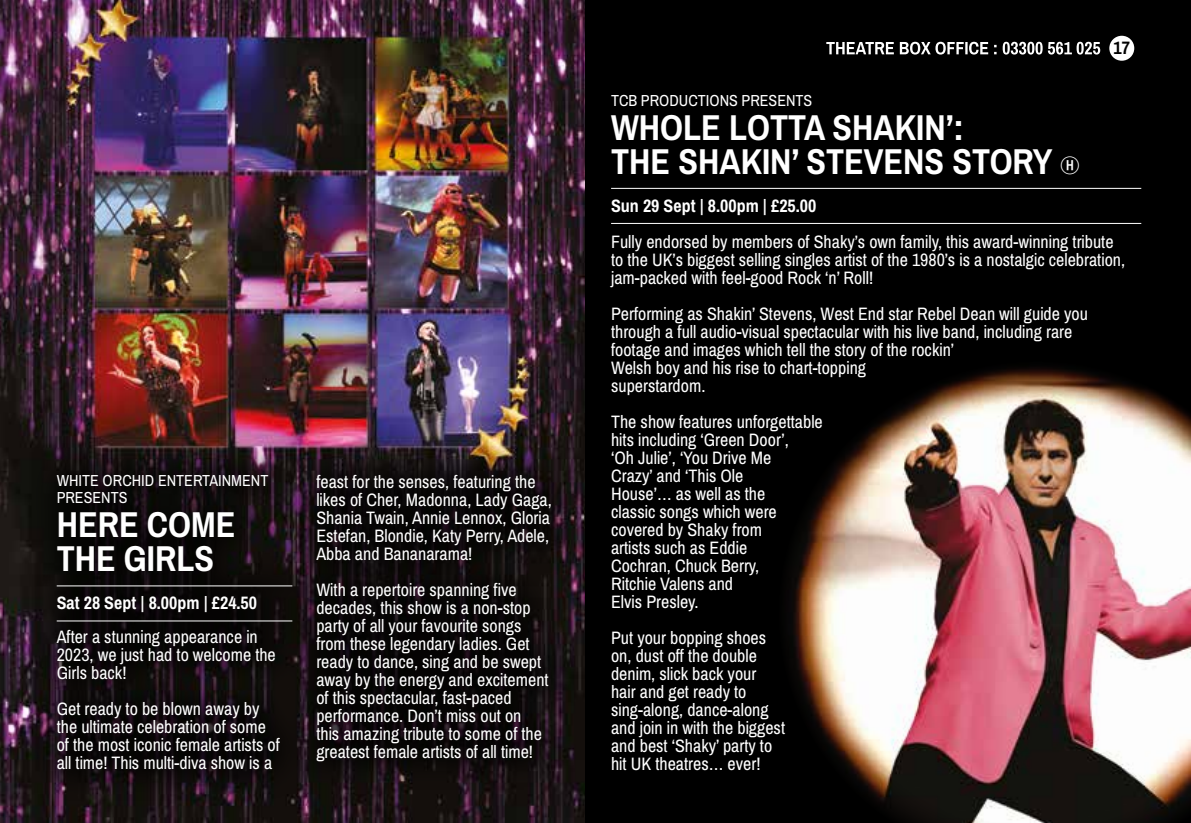
<style>
.page{position:relative;width:1191px;height:823px;background:#fff}
.page>*{position:absolute;margin:0;border:0;box-sizing:border-box;transform-origin:0 0}
.t1{font:700 36px/34px "Archivo Narrow";color:#fff}
.t2{font:18px/18px "Archivo Narrow";color:#fff}
.t3{font:700 18px "Archivo Narrow";color:#fff}
.t4{font:700 18px "Archivo Narrow";color:#000}
.t5{font:16px/17px "Archivo Narrow";color:#fff}
.s1{font-family:"Combi Numerals Pro";font-weight:400;font-size:24px}
</style>
<div class="page">
<div style="left:0;top:0;width:1191px;height:822px;background:#000"></div>
<img style="left:0;top:0;width:584px;height:822px">
<hr style="left:611px;top:188px;width:530px;height:1px;background:#fff">
<hr style="left:611px;top:223px;width:530px;height:1px;background:#fff">
<div style="left:1109px;top:36px;width:25px;height:25px;background:#fff;border-radius:50%"></div>
<svg style="left:826px;top:42px;width:274px;height:13px"></svg>
<div style="left:25px;top:442px;width:556px;height:358px;background:#000;opacity:.75"></div>
<hr style="left:57px;top:585px;width:235px;height:1px;background:#fff">
<hr style="left:57px;top:620px;width:235px;height:1px;background:#fff">
<img style="left:789px;top:367px;width:402px;height:455px">
<p class="t5" style="left:57px;top:472px;width:213px">WHITE ORCHID ENTERTAINMENT<br>PRESENTS</p>
<h1 class="t1" style="left:57px;top:507px;width:180px">HERE COME<br>THE GIRLS</h1>
<p class="t3" style="left:57px;top:591px;width:202px">Sat 28 Sept | 8.00pm | £24.50</p>
<p class="t2" style="left:57px;top:628px;width:221px">After a stunning appearance in<br>2023, we just had to welcome the<br>Girls back!</p>
<p class="t2" style="left:57px;top:700px;width:225px">Get ready to be blown away by the ultimate celebration of some of the most iconic female artists of all time! This multi-diva show is a</p>
<p class="t2" style="left:316px;top:472px;width:237px">feast for the senses, featuring the likes of Cher, Madonna, Lady Gaga,<br>Shania Twain, Annie Lennox, Gloria<br>Estefan, Blondie, Katy Perry, Adele,<br>Abba and Bananarama!</p>
<p class="t2" style="left:316px;top:580px;width:234px">With a repertoire spanning five decades, this show is a non-stop party of all your favourite songs from these legendary ladies. Get ready to dance, sing and be swept away by the energy and excitement of this spectacular, fast-paced performance. Don’t miss out on this amazing tribute to some of the greatest female artists of all time!</p>
<p class="t4" style="left:1113px;top:36px;width:18px">17</p>
<p class="t5" style="left:611px;top:92px;width:203px">TCB PRODUCTIONS PRESENTS</p>
<h1 class="t1" style="left:611px;top:110px;width:470px">WHOLE LOTTA SHAKIN’:<br>THE SHAKIN’ STEVENS STORY <span class="s1">H</span></h1>
<p class="t3" style="left:611px;top:194px;width:207px">Sun 29 Sept | 8.00pm | £25.00</p>
<p class="t2" style="left:611px;top:232px;width:515px">Fully endorsed by members of Shaky’s own family, this award-winning tribute to the UK’s biggest selling singles artist of the 1980’s is a nostalgic celebration, jam-packed with feel-good Rock ‘n’ Roll!</p>
<p class="t2" style="left:611px;top:304px;width:478px">Performing as Shakin’ Stevens, West End star Rebel Dean will guide you through a full audio-visual spectacular with his live band, including rare footage and images which tell the story of the rockin’<br>Welsh boy and his rise to chart-topping<br>superstardom.</p>
<p class="t2" style="left:611px;top:412px;width:213px">The show features unforgettable hits including ‘Green Door’,<br>‘Oh Julie’, ‘You Drive Me<br>Crazy’ and ‘This Ole<br>House’… as well as the<br>classic songs which were covered by Shaky from<br>artists such as Eddie<br>Cochran, Chuck Berry,<br>Ritchie Valens and<br>Elvis Presley.</p>
<p class="t2" style="left:611px;top:628px;width:175px">Put your bopping shoes on, dust off the double denim, slick back your hair and get ready to sing-along, dance-along and join in with the biggest and best ‘Shaky’ party to hit UK theatres… ever!</p>
</div>
